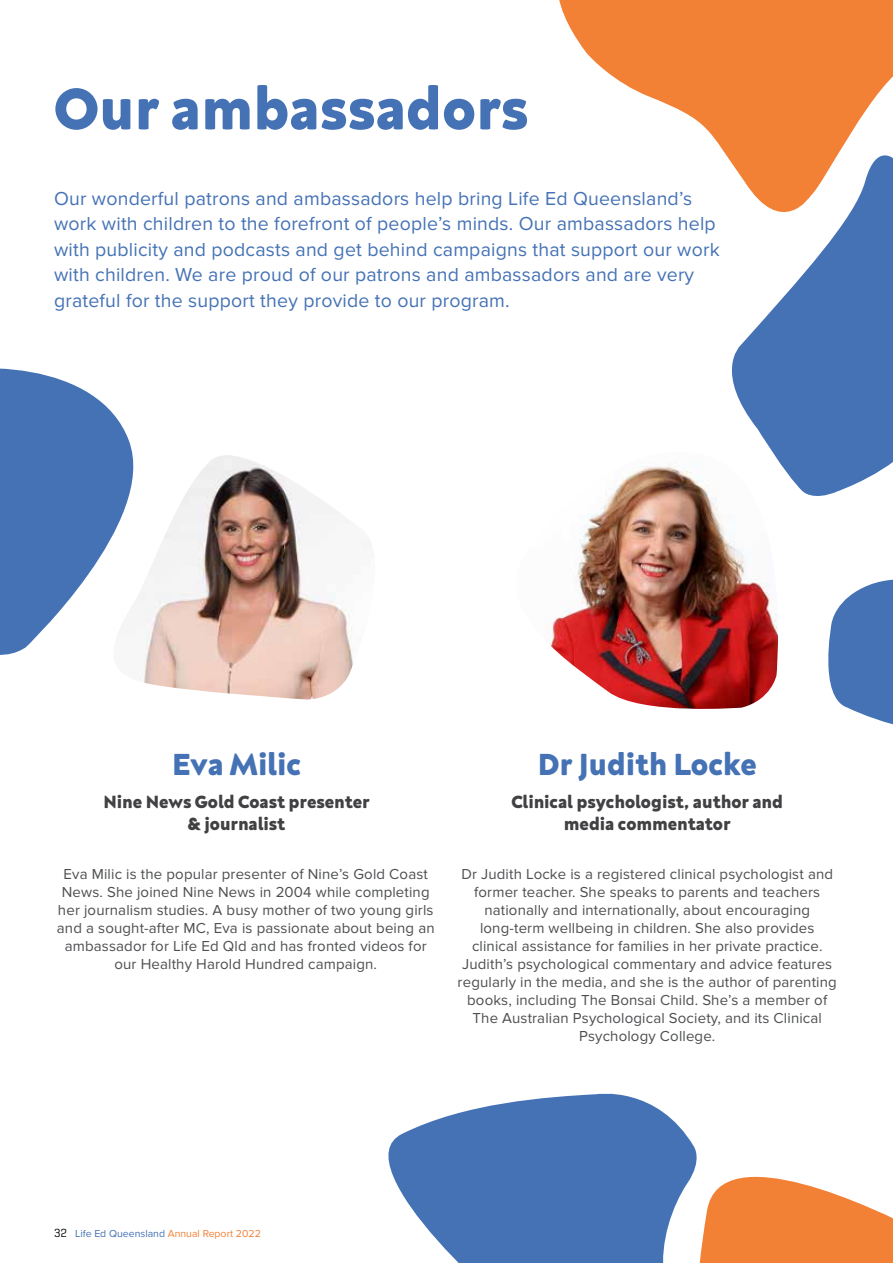
<style>
.page{position:relative;width:893px;height:1263px;background:#fff}
.page>*{position:absolute;margin:0;border:0;box-sizing:border-box;transform-origin:0 0}
.t1{font:800 60px "Neufreit";color:#4572b5}
.t2{font:800 31.2px "Neufreit";color:#4572b5}
.t3{font:19.5px/25.5px "Proxima Nova";letter-spacing:.01em;color:#4572b5}
.t4{font:800 18.15px/21.8px "Neufreit";color:#414042;text-align:center}
.t5{font:15px/18px "Proxima Nova";letter-spacing:.01em;color:#4d4e50;text-align:center}
.t6{font:10.5px "Proxima Nova";color:#4572b5}
.s1{font-family:"Geogrotesque";font-size:12px;color:#000}
.s2{color:#f28035}
</style>
<div class="page">
<img style="left:139px;top:455px;width:215px;height:244px">
<img style="left:547px;top:462px;width:232px;height:247px">
<svg style="left:559px;top:0;width:334px;height:141px;fill:#f28035"></svg>
<svg style="left:713px;top:141px;width:180px;height:361px;fill:#4572b5"></svg>
<svg style="left:703px;top:1176px;width:190px;height:87px"></svg>
<svg style="left:388px;top:1093px;width:315px;height:170px;fill:#4572b5"></svg>
<svg style="left:0;top:368px;width:159px;height:295px;fill:#4572b5"></svg>
<svg style="left:828px;top:579px;width:65px;height:146px"></svg>
<h1 class="t1" style="left:54px;top:73px;width:476px">Our ambassadors</h1>
<p class="t3" style="left:54px;top:186px;width:667px">Our wonderful patrons and ambassadors help bring Life Ed Queensland’s work with children to the forefront of people’s minds. Our ambassadors help with publicity and podcasts and get behind campaigns that support our work with children. We are proud of our patrons and ambassadors and are very grateful for the support they provide to our program.</p>
<h2 class="t2" style="left:172px;top:746px;width:130px">Eva Milic</h2>
<p class="t4" style="left:103px;top:790px;width:268px">Nine News Gold Coast presenter &amp; journalist</p>
<h2 class="t2" style="left:538px;top:746px;width:220px">Dr Judith Locke</h2>
<p class="t4" style="left:511px;top:790px;width:273px">Clinical psychologist, author and media commentator</p>
<p class="t5" style="left:57px;top:865px;width:379px">Eva Milic is the popular presenter of Nine’s Gold Coast News. She joined Nine News in 2004 while completing her journalism studies. A busy mother of two young girls and a sought-after MC, Eva is passionate about being an ambassador for Life Ed Qld and has fronted videos for our Healthy Harold Hundred campaign.</p>
<p class="t5" style="left:458px;top:865px;width:381px">Dr Judith Locke is a registered clinical psychologist and former teacher. She speaks to parents and teachers nationally and internationally, about encouraging long-term wellbeing in children. She also provides clinical assistance for families in her private practice.<br>Judith’s psychological commentary and advice features regularly in the media, and she is the author of parenting books, including The Bonsai Child. She’s a member of The Australian Psychological Society, and its Clinical Psychology College.</p>
<p class="t6" style="left:54px;top:1227px;width:208px"><span class="s1">32</span> Life Ed Queensland <span class="s2">Annual Report 2022</span></p>
</div>
